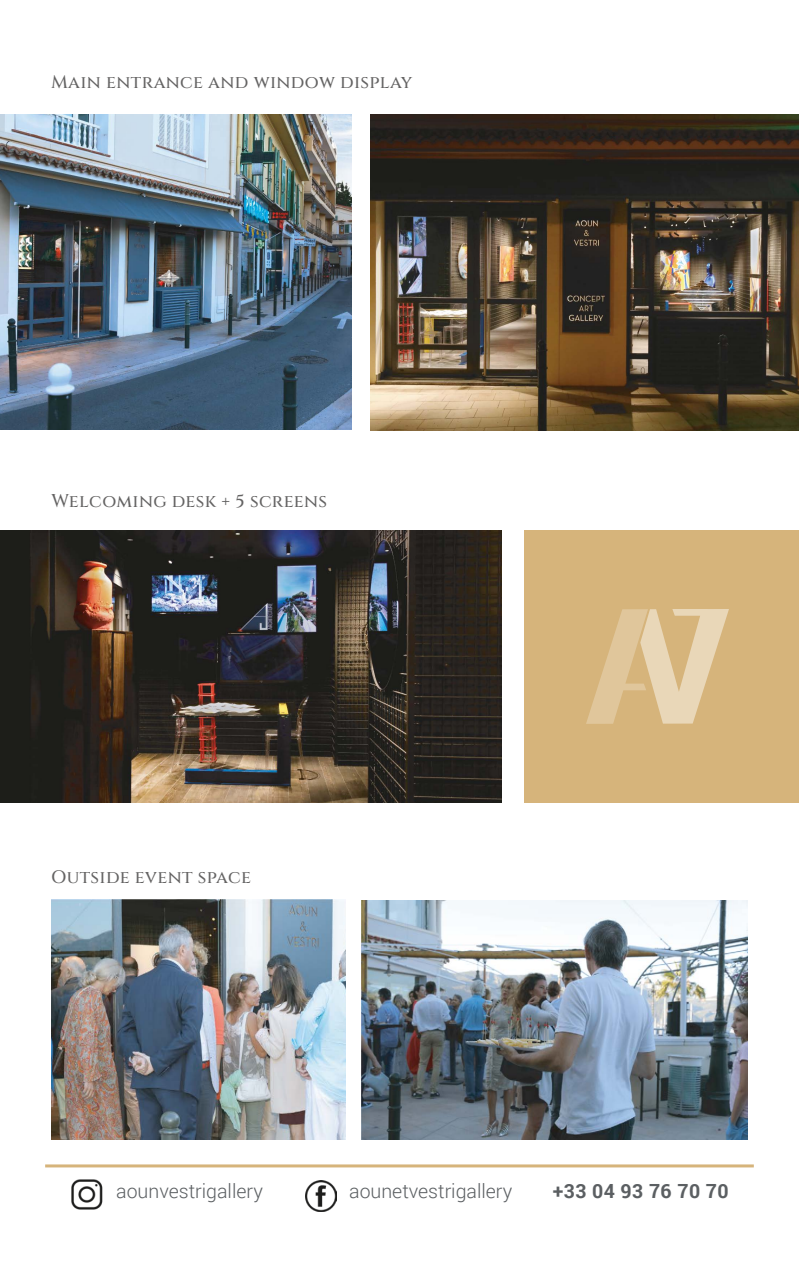
<style>
.page{position:relative;width:799px;height:1263px;background:#fff}
.page>*{position:absolute;margin:0;border:0;box-sizing:border-box;transform-origin:0 0}
.t1{font:300 19.5px "Roboto";color:#5b5f62}
.t2{font:700 19.5px "Roboto";letter-spacing:.02em;color:#5b5f62}
.t3{font:500 18px "Cinzel";letter-spacing:.02em;color:#646363}
</style>
<div class="page">
<hr style="left:45px;top:1164px;width:709px;height:3px;background:#d6b47b">
<div style="left:524px;top:530px;width:275px;height:273px;background:#d6b47b"></div>
<img style="left:71px;top:1179px;width:32px;height:31px">
<img style="left:305px;top:1180px;width:32px;height:31px">
<img style="left:0;top:115px;width:351px;height:315px">
<img style="left:370px;top:115px;width:429px;height:315px">
<img style="left:0;top:530px;width:501px;height:273px">
<img style="left:361px;top:901px;width:387px;height:238px">
<img style="left:51px;top:900px;width:294px;height:239px">
<svg style="left:586px;top:609px;width:143px;height:115px"></svg>
<p class="t3" style="left:51px;top:71px;width:363px">Main entrance and window display</p>
<p class="t3" style="left:51px;top:490px;width:277px">Welcoming desk + 5 screens</p>
<p class="t3" style="left:51px;top:865px;width:202px">Outside event space</p>
<p class="t1" style="left:116px;top:1178px;width:148px">aounvestrigallery</p>
<p class="t1" style="left:349px;top:1178px;width:165px">aounetvestrigallery</p>
<p class="t2" style="left:553px;top:1178px;width:177px">+33 04 93 76 70 70</p>
</div>
